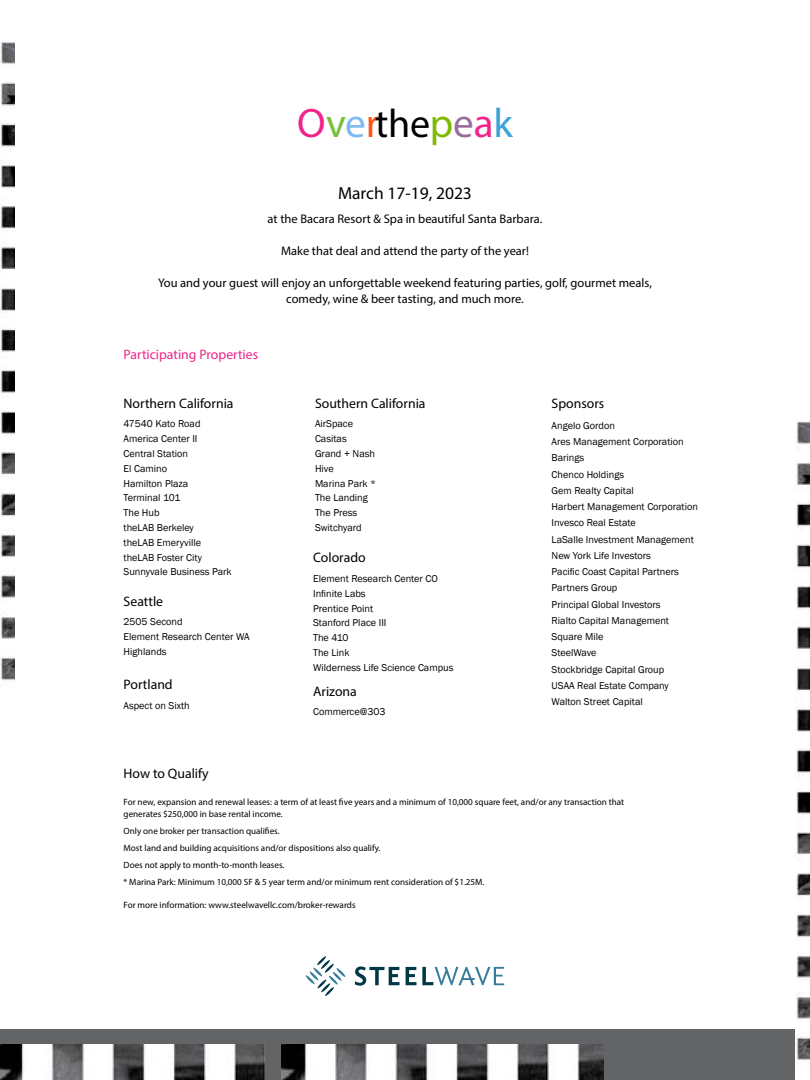
<style>
.page{position:relative;width:810px;height:1080px;background:#fff}
.page>*{position:absolute;margin:0;border:0;box-sizing:border-box;transform-origin:0 0}
.t1{font:40px "Myriad Pro";color:#000}
.t2{font:17.5px "Myriad Pro";color:#000}
.t3{font:13.75px "Myriad Pro";color:#000}
.t4{font:13.75px "Myriad Pro";color:#ed268a}
.t5{font:12.5px/16px "Myriad Pro";color:#000;text-align:center}
.t6{font:10.25px/14.8px "Franklin Gothic";color:#000}
.t7{font:9.12px/16.9px "Myriad Pro";color:#000}
.s1{font-size:41.25px;color:#f0238a}
.s2{font-size:41.25px;color:#76be38}
.s3{font-size:41.25px;color:#7cb9f2}
.s4{font-size:41.25px;color:#ff5618}
.s5{font-size:41.25px;color:#7ebb00}
.s6{font-size:41.25px;color:#9a6c9b}
.s7{font-size:41.25px;color:#3ba3da}
</style>
<div class="page">
<div style="left:0;top:1030px;width:810px;height:50px;background:#636466"></div>
<img style="left:281px;top:1044px;width:323px;height:36px">
<img style="left:0;top:1044px;width:265px;height:36px">
<img style="left:796px;top:421px;width:14px;height:659px">
<img style="left:0;top:41px;width:14px;height:640px">
<svg style="left:306px;top:956px;width:40px;height:40px"></svg>
<svg style="left:355px;top:967px;width:45px;height:19px"></svg>
<svg style="left:406px;top:967px;width:10px;height:18px"></svg>
<svg style="left:422px;top:967px;width:82px;height:18px"></svg>
<h1 class="t1" style="left:297px;top:99px;width:217px"><span class="s1">O</span><span class="s2">v</span><span class="s3">e</span><span class="s4">r</span>the<span class="s5">p</span><span class="s6">e</span><span class="s1">a</span><span class="s7">k</span></h1>
<h2 class="t2" style="left:338px;top:182px;width:135px">March 17-19, 2023</h2>
<p class="t5" style="left:268px;top:211px;width:276px">at the Bacara Resort &amp; Spa in beautiful Santa Barbara.</p>
<p class="t5" style="left:281px;top:243px;width:249px">Make that deal and attend the party of the year!</p>
<p class="t5" style="left:158px;top:275px;width:495px">You and your guest will enjoy an unforgettable weekend featuring parties, golf, gourmet meals, comedy, wine &amp; beer tasting, and much more.</p>
<h3 class="t4" style="left:124px;top:346px;width:136px">Participating Properties</h3>
<h3 class="t3" style="left:124px;top:395px;width:111px">Northern California</h3>
<p class="t6" style="left:124px;top:417px;width:110px">47540 Kato Road<br>America Center II<br>Central Station<br>El Camino<br>Hamilton Plaza<br>Terminal 101<br>The Hub<br>theLAB Berkeley<br>theLAB Emeryville theLAB Foster City<br>Sunnyvale Business Park</p>
<h3 class="t3" style="left:124px;top:593px;width:41px">Seattle</h3>
<p class="t6" style="left:124px;top:615px;width:128px">2505 Second<br>Element Research Center WA<br>Highlands</p>
<h3 class="t3" style="left:124px;top:676px;width:51px">Portland</h3>
<p class="t6" style="left:124px;top:698px;width:68px">Aspect on Sixth</p>
<h3 class="t3" style="left:315px;top:395px;width:112px">Southern California</h3>
<p class="t6" style="left:315px;top:417px;width:63px">AirSpace<br>Casitas<br>Grand + Nash<br>Hive<br>Marina Park *<br>The Landing<br>The Press<br>Switchyard</p>
<h3 class="t3" style="left:313px;top:549px;width:54px">Colorado</h3>
<p class="t6" style="left:313px;top:571px;width:142px">Element Research Center CO<br>Infinite Labs<br>Prentice Point<br>Stanford Place III<br>The 410<br>The Link<br>Wilderness Life Science Campus</p>
<h3 class="t3" style="left:313px;top:683px;width:45px">Arizona</h3>
<p class="t6" style="left:313px;top:705px;width:74px">Commerce@303</p>
<h3 class="t3" style="left:552px;top:395px;width:54px">Sponsors</h3>
<p class="t6" style="left:552px;top:418px;width:148px;line-height:16.2px">Angelo Gordon<br>Ares Management Corporation<br>Barings<br>Chenco Holdings<br>Gem Realty Capital<br>Harbert Management Corporation<br>Invesco Real Estate<br>LaSalle Investment Management<br>New York Life Investors<br>Pacific Coast Capital Partners<br>Partners Group<br>Principal Global Investors<br>Rialto Capital Management<br>Square Mile<br>SteelWave<br>Stockbridge Capital Group<br>USAA Real Estate Company<br>Walton Street Capital</p>
<h3 class="t3" style="left:124px;top:765px;width:87px">How to Qualify</h3>
<p class="t7" style="left:124px;top:795px;width:502px;line-height:12.5px">For new, expansion and renewal leases: a term of at least five years and a minimum of 10,000 square feet, and/or any transaction that generates $250,000 in base rental income.</p>
<p class="t7" style="left:124px;top:822px;width:362px">Only one broker per transaction qualifies.<br>Most land and building acquisitions and/or dispositions also qualify.<br>Does not apply to month-to-month leases.<br>* Marina Park: Minimum 10,000 SF &amp; 5 year term and/or minimum rent consideration of $1.25M.</p>
<p class="t7" style="left:124px;top:897px;width:234px">For more information: www.steelwavellc.com/broker-rewards</p>
</div>
